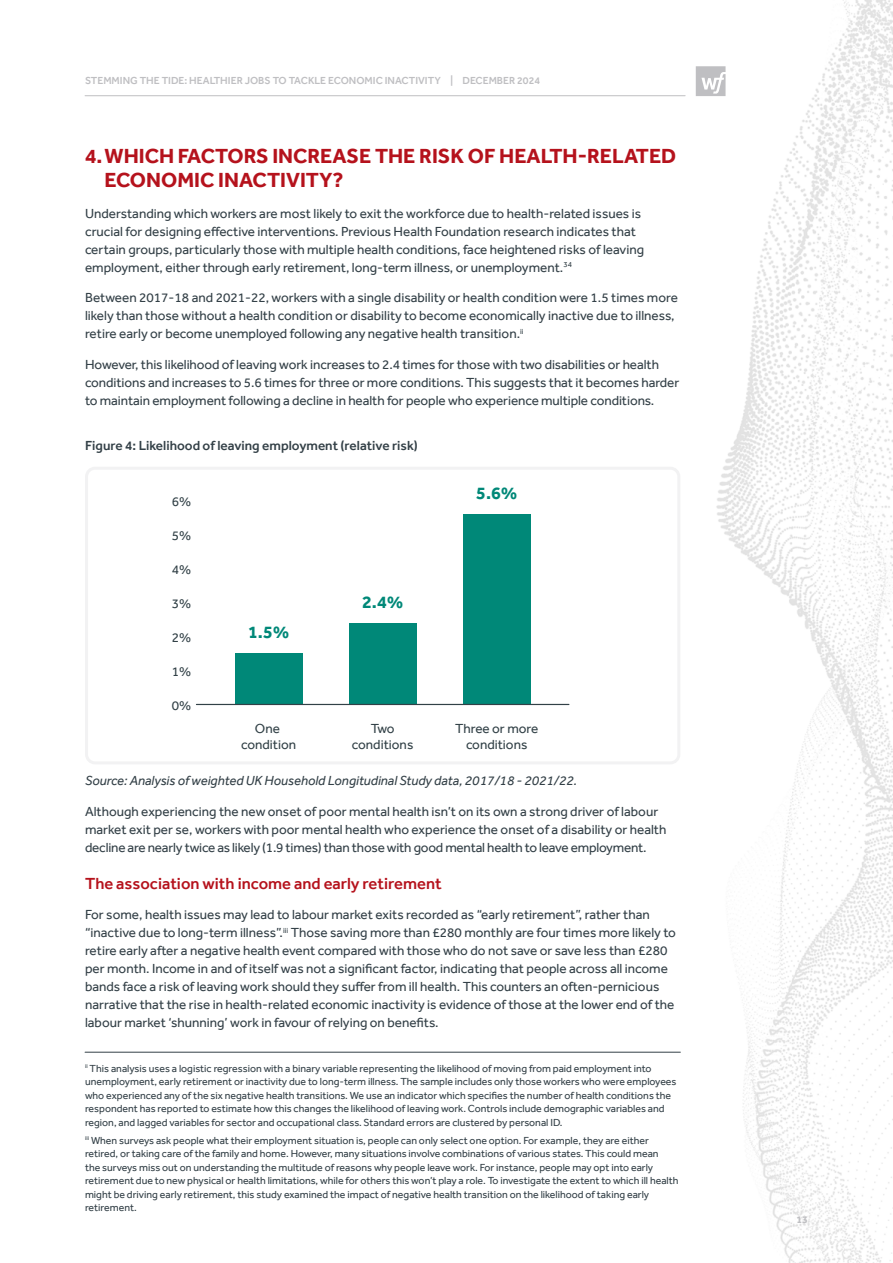
<style>
.page{position:relative;width:893px;height:1263px;background:#fff}
.page>*{position:absolute;margin:0;border:0;box-sizing:border-box;transform-origin:0 0}
.t1{font:700 21px "Effra";color:#b5121c}
.t2{font:700 18px "Effra";color:#008878}
.t3{font:500 16.5px "Effra";color:#b5121c}
.t4{font:13.5px/18px "Effra";color:#334047}
.t5{font:italic 13.5px "Effra";color:#334047}
.t6{font:13.5px/16.2px "Effra";color:#324147;text-align:center}
.t7{font:500 13.5px "Effra";color:#334047}
.t8{font:10.5px/13.5px "Effra";color:#334047}
.t9{font:500 10.5px "Effra";color:#bfbfc2}
.t10{font:700 10.5px "Effra";color:#bfbfc2}
</style>
<div class="page">
<img style="left:601px;top:0;width:292px;height:1263px">
<hr style="left:85px;top:95px;width:600px;height:1px;background:#bfbfc2">
<svg style="left:696px;top:66px;width:29px;height:30px"></svg>
<hr style="left:85px;top:1052px;width:595px;height:1px;background:#334047">
<div style="left:463px;top:514px;width:67px;height:190px;background:#008878"></div>
<div style="left:349px;top:623px;width:67px;height:81px;background:#008878"></div>
<div style="left:235px;top:653px;width:67px;height:51px;background:#008878"></div>
<hr style="left:196px;top:704px;width:373px;height:1px;background:#324147">
<div style="left:85px;top:467px;width:595px;height:297px;border:3px solid #f2f2f3;border-radius:9px"></div>
<p class="t9" style="left:85px;top:75px;width:457px">STEMMING THE TIDE: HEALTHIER JOBS TO TACKLE ECONOMIC INACTIVITY | DECEMBER 2024</p>
<p class="t1" style="left:85px;top:143px;width:593px">4.WHICH FACTORS INCREASE THE RISK OF HEALTH-RELATED</p>
<p class="t1" style="left:105px;top:167px;width:240px">ECONOMIC INACTIVITY?</p>
<p class="t4" style="left:85px;top:204px;width:558px">Understanding which workers are most likely to exit the workforce due to health-related issues is</p>
<p class="t4" style="left:85px;top:222px;width:552px">crucial for designing effective interventions. Previous Health Foundation research indicates that</p>
<p class="t4" style="left:85px;top:240px;width:561px">certain groups, particularly those with multiple health conditions, face heightened risks of leaving employment, either through early retirement, long-term illness, or unemployment.<sup>34</sup></p>
<p class="t4" style="left:85px;top:289px;width:594px">Between 2017-18 and 2021-22, workers with a single disability or health condition were 1.5 times more likely than those without a health condition or disability to become economically inactive due to illness, retire early or become unemployed following any negative health transition.<sup>ii</sup></p>
<p class="t4" style="left:85px;top:355px;width:596px">However, this likelihood of leaving work increases to 2.4 times for those with two disabilities or health conditions and increases to 5.6 times for three or more conditions. This suggests that it becomes harder to maintain employment following a decline in health for people who experience multiple conditions.</p>
<p class="t7" style="left:85px;top:438px;width:334px">Figure 4: Likelihood of leaving employment (relative risk)</p>
<p class="t6" style="left:172px;top:494px;width:21px">6%</p>
<p class="t6" style="left:172px;top:528px;width:21px">5%</p>
<p class="t6" style="left:172px;top:562px;width:21px">4%</p>
<p class="t6" style="left:172px;top:596px;width:21px">3%</p>
<p class="t6" style="left:172px;top:630px;width:21px">2%</p>
<p class="t6" style="left:172px;top:664px;width:21px">1%</p>
<p class="t6" style="left:172px;top:698px;width:21px">0%</p>
<p class="t2" style="left:248px;top:622px;width:43px">1.5%</p>
<p class="t2" style="left:362px;top:591px;width:43px">2.4%</p>
<p class="t2" style="left:476px;top:482px;width:43px">5.6%</p>
<p class="t6" style="left:241px;top:720px;width:57px">One condition</p>
<p class="t6" style="left:352px;top:720px;width:63px">Two conditions</p>
<p class="t6" style="left:455px;top:720px;width:85px">Three or more conditions</p>
<p class="t5" style="left:85px;top:772px;width:494px">Source: Analysis of weighted UK Household Longitudinal Study data, 2017/18 - 2021/22.</p>
<p class="t4" style="left:85px;top:802px;width:583px">Although experiencing the new onset of poor mental health isn’t on its own a strong driver of labour market exit per se, workers with poor mental health who experience the onset of a disability or health decline are nearly twice as likely (1.9 times) than those with good mental health to leave employment.</p>
<p class="t3" style="left:85px;top:873px;width:358px">The association with income and early retirement</p>
<p class="t4" style="left:85px;top:906px;width:592px">For some, health issues may lead to labour market exits recorded as “early retirement”, rather than “inactive due to long-term illness”.<sup>iii</sup> Those saving more than £280 monthly are four times more likely to retire early after a negative health event compared with those who do not save or save less than £280 per month. Income in and of itself was not a significant factor, indicating that people across all income bands face a risk of leaving work should they suffer from ill health. This counters an often-pernicious</p>
<p class="t4" style="left:85px;top:996px;width:591px">narrative that the rise in health-related economic inactivity is evidence of those at the lower end of the</p>
<p class="t4" style="left:85px;top:1014px;width:355px">labour market ‘shunning’ work in favour of relying on benefits.</p>
<p class="t8" style="left:85px;top:1061px;width:593px"><sup>ii</sup> This analysis uses a logistic regression with a binary variable representing the likelihood of moving from paid employment into unemployment, early retirement or inactivity due to long-term illness. The sample includes only those workers who were employees</p>
<p class="t8" style="left:85px;top:1088px;width:588px">who experienced any of the six negative health transitions. We use an indicator which specifies the number of health conditions the</p>
<p class="t8" style="left:85px;top:1102px;width:581px">respondent has reported to estimate how this changes the likelihood of leaving work. Controls include demographic variables and</p>
<p class="t8" style="left:85px;top:1113px;width:565px;line-height:17.7px">region, and lagged variables for sector and occupational class. Standard errors are clustered by personal ID.<br><sup>iii</sup> When surveys ask people what their employment situation is, people can only select one option. For example, they are either</p>
<p class="t8" style="left:85px;top:1147px;width:595px">retired, or taking care of the family and home. However, many situations involve combinations of various states. This could mean<br>the surveys miss out on understanding the multitude of reasons why people leave work. For instance, people may opt into early retirement due to new physical or health limitations, while for others this won’t play a role. To investigate the extent to which ill health might be driving early retirement, this study examined the impact of negative health transition on the likelihood of taking early retirement.</p>
<p class="t10" style="left:796px;top:1214px;width:13px">13</p>
</div>
